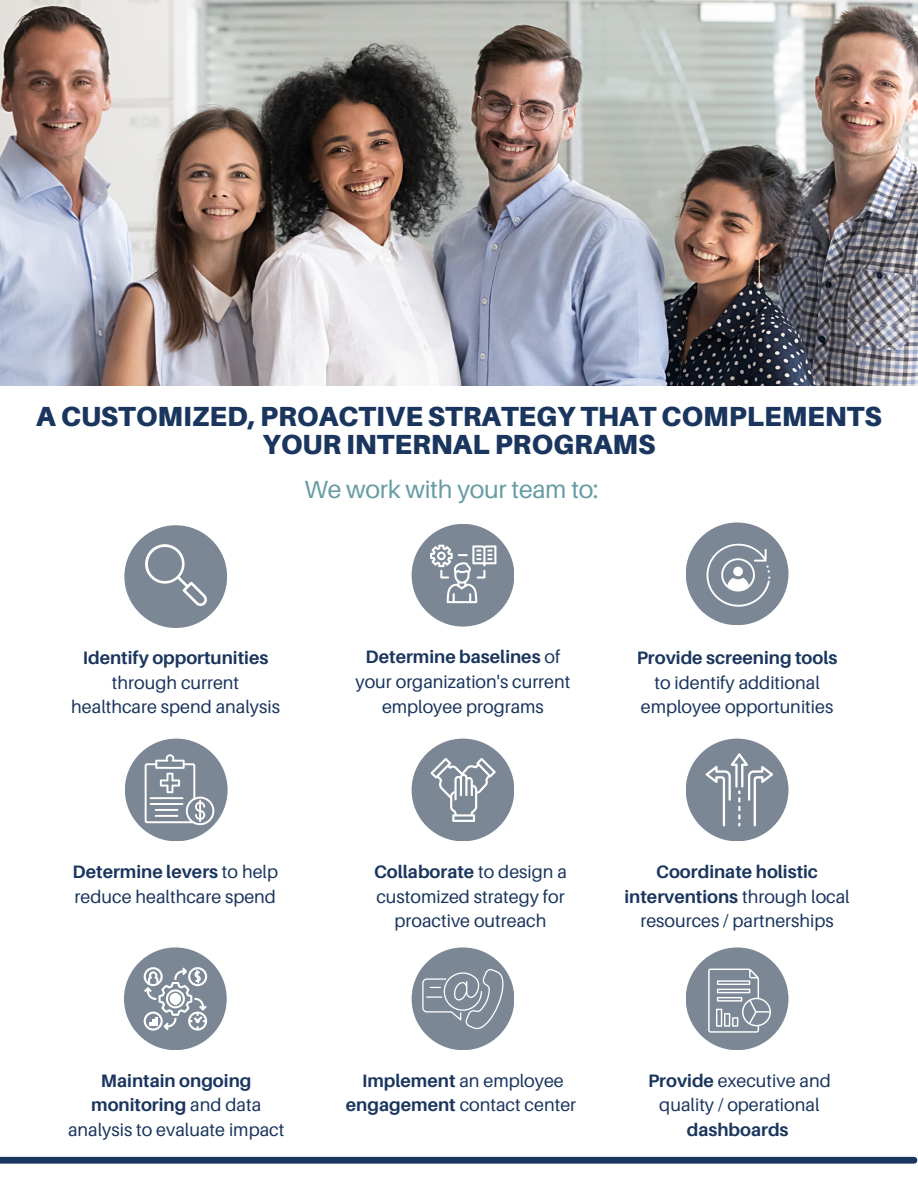
<style>
.page{position:relative;width:918px;height:1188px;background:#fff}
.page>*{position:absolute;margin:0;border:0;box-sizing:border-box;transform-origin:0 0}
.t1{font:900 27.75px/28.2px "Aileron";color:#1a355e;text-align:center}
.t2{font:24.9px "Aileron";letter-spacing:-.01em;color:#669ca4}
.t3{font:18px/24.8px "Aileron";color:#1a355e;text-align:center}
.t4{font:700 18px "Aileron";color:#1a355e}
.s1{font-weight:700}
</style>
<div class="page">
<img style="left:0;top:0;width:918px;height:386px">
<div style="left:0;top:1157px;width:914px;height:7px;background:#1a355e"></div>
<div style="left:124px;top:525px;width:103px;height:103px;background:#7c8795;border-radius:50%"></div>
<div style="left:412px;top:524px;width:102px;height:103px;background:#7c8795;border-radius:50%"></div>
<div style="left:686px;top:522px;width:102px;height:103px;background:#7c8795;border-radius:50%"></div>
<div style="left:125px;top:739px;width:103px;height:102px;background:#7c8795;border-radius:50%"></div>
<div style="left:412px;top:739px;width:102px;height:102px;background:#7c8795;border-radius:50%"></div>
<div style="left:686px;top:739px;width:102px;height:102px;background:#7c8795;border-radius:50%"></div>
<div style="left:412px;top:947px;width:102px;height:103px;background:#7c8795;border-radius:50%"></div>
<div style="left:686px;top:947px;width:102px;height:103px;background:#7c8795;border-radius:50%"></div>
<div style="left:124px;top:947px;width:103px;height:103px;background:#7c8795;border-radius:50%"></div>
<svg style="left:145px;top:544px;width:62px;height:62px"></svg>
<svg style="left:430px;top:545px;width:66px;height:58px"></svg>
<svg style="left:707px;top:544px;width:63px;height:63px"></svg>
<svg style="left:145px;top:754px;width:69px;height:71px"></svg>
<hr style="left:199px;top:800px;width:2px;height:22px;background:#fff">
<svg style="left:430px;top:758px;width:66px;height:64px"></svg>
<svg style="left:706px;top:753px;width:67px;height:73px"></svg>
<svg style="left:144px;top:967px;width:63px;height:64px"></svg>
<div style="left:170px;top:993px;width:11px;height:12px;background:#fff;border-radius:50%"></div>
<svg style="left:422px;top:969px;width:82px;height:60px"></svg>
<svg style="left:708px;top:969px;width:63px;height:64px"></svg>
<h1 class="t1" style="left:36px;top:402px;width:847px">A CUSTOMIZED, PROACTIVE STRATEGY THAT COMPLEMENTS<br>YOUR INTERNAL PROGRAMS</h1>
<h2 class="t2" style="left:304px;top:474px;width:296px">We work with your team to:</h2>
<p class="t4" style="left:83px;top:646px;width:187px">Identify opportunities</p>
<p class="t3" style="left:71px;top:670px;width:210px">through current healthcare spend analysis</p>
<p class="t3" style="left:356px;top:644px;width:216px"><span class="s1">Determine baselines</span> of your organization's current employee programs</p>
<p class="t4" style="left:637px;top:646px;width:202px">Provide screening tools</p>
<p class="t3" style="left:641px;top:670px;width:194px">to identify additional employee opportunities</p>
<p class="t3" style="left:73px;top:859px;width:207px;text-align:left"><span class="s1">Determine levers</span> to help reduce healthcare spend</p>
<p class="t3" style="left:374px;top:859px;width:194px"><span class="s1">Collaborate</span> to design a customized strategy for proactive outreach</p>
<p class="t3" style="left:624px;top:859px;width:227px"><span class="s1">Coordinate holistic interventions</span> through local resources / partnerships</p>
<p class="t3" style="left:68px;top:1068px;width:218px"><span class="s1">Maintain ongoing monitoring</span> and data analysis to evaluate impact</p>
<p class="t3" style="left:346px;top:1068px;width:232px"><span class="s1">Implement</span> an employee <span class="s1">engagement</span> contact center</p>
<p class="t3" style="left:648px;top:1068px;width:184px"><span class="s1">Provide</span> executive and quality / operational</p>
<p class="t4" style="left:687px;top:1119px;width:103px">dashboards</p>
</div>
